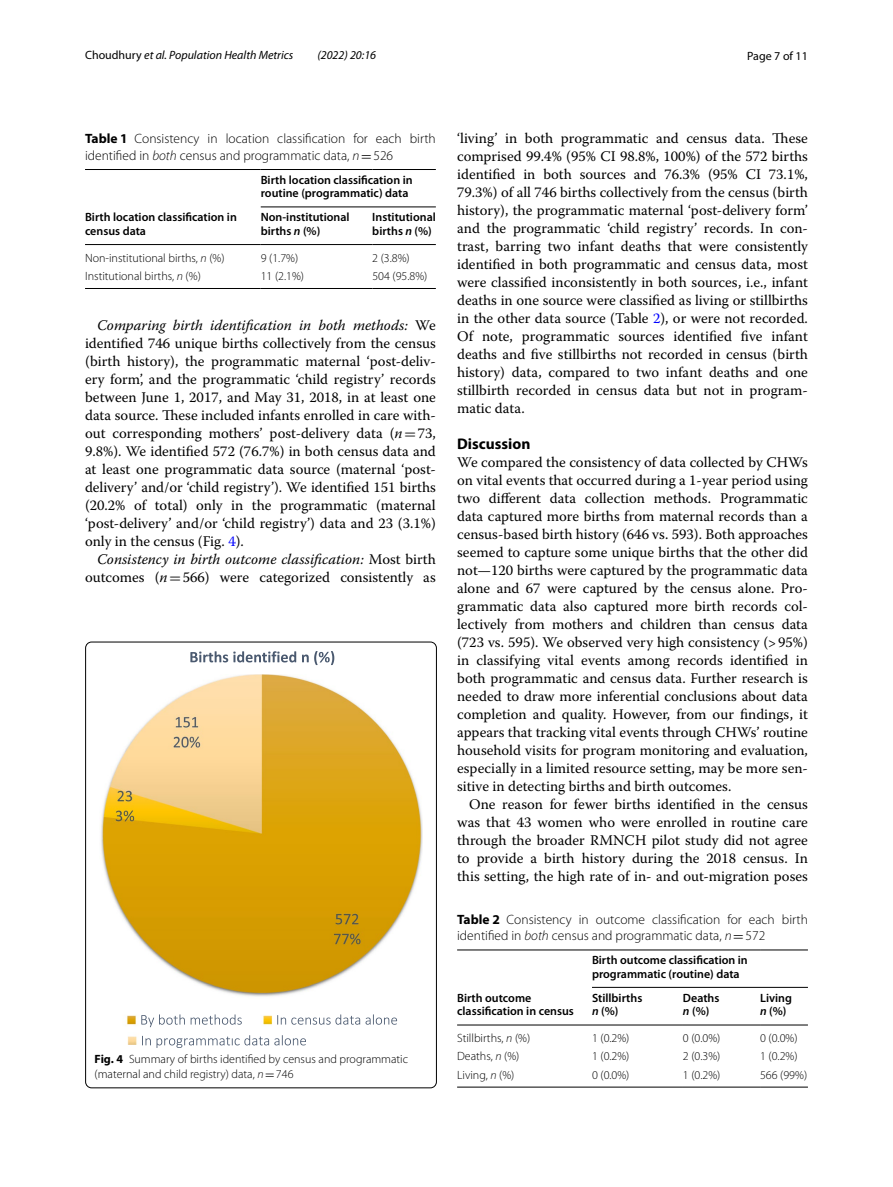
<style>
.page{position:relative;width:893px;height:1187px;background:#fff}
.page>*{position:absolute;margin:0;border:0;box-sizing:border-box;transform-origin:0 0}
.t1{font:700 15.45px "Myriad Pro";color:#000}
.t2{font:14.7px/18px "Warnock Pro";color:#000;text-align:justify}
.t3{font:300 13.5px/16.5px "Myriad Pro";color:#000}
.t4{font:300 12px/15px "Myriad Pro";color:#000}
.t5{font:600 12px/13.5px "Myriad Pro";color:#000}
.t6{font:italic 12px "Myriad Pro";color:#000}
.t7{font:12px "Myriad Pro";color:#000}
.s1{font-style:normal}
.s2{font-weight:700}
.s3{font-style:italic}
.s4{font-family:"MTSY";font-weight:400}
.s5{font-family:"MTSY"}
.s6{color:#00f}
</style>
<div class="page">
<hr style="left:85px;top:169px;width:176px;height:1px;background:#000">
<hr style="left:261px;top:169px;width:111px;height:1px;background:#000">
<hr style="left:372px;top:169px;width:64px;height:1px;background:#000">
<hr style="left:85px;top:244px;width:176px;height:1px;background:#000">
<hr style="left:261px;top:244px;width:111px;height:1px;background:#000">
<hr style="left:372px;top:244px;width:64px;height:1px;background:#000">
<hr style="left:85px;top:288px;width:176px;height:1px;background:#000">
<hr style="left:261px;top:288px;width:111px;height:1px;background:#000">
<hr style="left:372px;top:288px;width:64px;height:1px;background:#000">
<hr style="left:261px;top:207px;width:175px;height:1px;background:#000">
<img style="left:100px;top:674px;width:323px;height:370px">
<svg style="left:190px;top:651px;width:144px;height:14px"></svg>
<svg style="left:141px;top:1014px;width:101px;height:13px"></svg>
<svg style="left:277px;top:1014px;width:120px;height:10px"></svg>
<svg style="left:142px;top:1035px;width:164px;height:12px"></svg>
<div style="left:85px;top:641px;width:352px;height:446px;border:1px solid #000;border-radius:6px"></div>
<hr style="left:457px;top:949px;width:135px;height:1px;background:#000">
<hr style="left:592px;top:949px;width:91px;height:1px;background:#000">
<hr style="left:683px;top:949px;width:77px;height:1px;background:#000">
<hr style="left:760px;top:949px;width:48px;height:1px;background:#000">
<hr style="left:457px;top:1024px;width:135px;height:1px;background:#000">
<hr style="left:592px;top:1024px;width:91px;height:1px;background:#000">
<hr style="left:683px;top:1024px;width:77px;height:1px;background:#000">
<hr style="left:760px;top:1024px;width:48px;height:1px;background:#000">
<hr style="left:457px;top:1086px;width:135px;height:1px;background:#000">
<hr style="left:592px;top:1086px;width:91px;height:1px;background:#000">
<hr style="left:683px;top:1086px;width:77px;height:1px;background:#000">
<hr style="left:760px;top:1086px;width:48px;height:1px;background:#000">
<hr style="left:592px;top:987px;width:216px;height:1px;background:#000">
<p class="t6" style="left:85px;top:48px;width:210px"><span class="s1">Choudhury</span> et al. Population Health Metrics</p>
<p class="t6" style="left:317px;top:48px;width:60px">(2022) 20:16</p>
<p class="t7" style="left:747px;top:48px;width:62px">Page 7 of 11</p>
<p class="t3" style="left:85px;top:130px;width:352px"><span class="s2">Table 1</span> Consistency in location classification for each birth identified in <span class="s3">both</span> census and programmatic data, <span class="s3">n</span><span class="s4">=</span>526</p>
<p class="t5" style="left:261px;top:173px;width:153px">Birth location classification in routine (programmatic) data</p>
<p class="t5" style="left:85px;top:210px;width:153px">Birth location classification in census data</p>
<p class="t5" style="left:261px;top:210px;width:90px">Non-institutional births <span class="s3">n</span> (%)</p>
<p class="t5" style="left:372px;top:210px;width:65px">Institutional births <span class="s3">n</span> (%)</p>
<p class="t4" style="left:85px;top:250px;width:141px">Non-institutional births, <span class="s3">n</span> (%)</p>
<p class="t4" style="left:261px;top:250px;width:39px">9 (1.7%)</p>
<p class="t4" style="left:372px;top:250px;width:39px">2 (3.8%)</p>
<p class="t4" style="left:85px;top:268px;width:117px">Institutional births, <span class="s3">n</span> (%)</p>
<p class="t4" style="left:261px;top:268px;width:45px">11 (2.1%)</p>
<p class="t4" style="left:372px;top:268px;width:57px">504 (95.8%)</p>
<p class="t2" style="left:85px;top:316px;width:352px;text-indent:12px"><span class="s3">Comparing birth identification in both methods:</span> We identified 746 unique births collectively from the census (birth history), the programmatic maternal ‘post-deliv&shy;ery form’, and the programmatic ‘child registry’ records between June 1, 2017, and May 31, 2018, in at least one data source. These included infants enrolled in care with&shy;out corresponding mothers’ post-delivery data (<span class="s3">n</span><span class="s5">=</span>73, 9.8%). We identified 572 (76.7%) in both census data and at least one programmatic data source (maternal ‘post&shy;delivery’ and/or ‘child registry’). We identified 151 births (20.2% of total) only in the programmatic (maternal ‘post-delivery’ and/or ‘child registry’) data and 23 (3.1%) only in the census (Fig. <span class="s6">4</span>).</p>
<p class="t2" style="left:85px;top:550px;width:352px;text-align:right"><span class="s3">Consistency in birth outcome classification:</span> Most birth outcomes (<span class="s3">n</span><span class="s5">=</span>566) were categorized consistently as</p>
<p class="t4" style="left:95px;top:1051px;width:315px"><span class="s2">Fig. 4</span> Summary of births identified by census and programmatic (maternal and child registry) data, <span class="s3">n</span><span class="s4">=</span>746</p>
<p class="t2" style="left:457px;top:128px;width:352px">‘living’ in both programmatic and census data. These comprised 99.4% (95% CI 98.8%, 100%) of the 572 births identified in both sources and 76.3% (95% CI 73.1%, 79.3%) of all 746 births collectively from the census (birth history), the programmatic maternal ‘post-delivery form’ and the programmatic ‘child registry’ records. In con&shy;trast, barring two infant deaths that were consistently identified in both programmatic and census data, most were classified inconsistently in both sources, i.e., infant deaths in one source were classified as living or stillbirths in the other data source (Table <span class="s6">2</span>), or were not recorded.<br>Of note, programmatic sources identified five infant deaths and five stillbirths not recorded in census (birth history) data, compared to two infant deaths and one stillbirth recorded in census data but not in program&shy;matic data.</p>
<p class="t1" style="left:457px;top:433px;width:75px">Discussion</p>
<p class="t2" style="left:457px;top:452px;width:352px">We compared the consistency of data collected by CHWs on vital events that occurred during a 1-year period using two different data collection methods. Programmatic data captured more births from maternal records than a census-based birth history (646 vs. 593). Both approaches seemed to capture some unique births that the other did not—120 births were captured by the programmatic data alone and 67 were captured by the census alone. Pro&shy;grammatic data also captured more birth records col&shy;lectively from mothers and children than census data (723 vs. 595). We observed very high consistency (&gt;95%) in classifying vital events among records identified in both programmatic and census data. Further research is needed to draw more inferential conclusions about data completion and quality. However, from our findings, it appears that tracking vital events through CHWs’ routine household visits for program monitoring and evaluation, especially in a limited resource setting, may be more sen&shy;sitive in detecting births and birth outcomes.</p>
<p class="t2" style="left:457px;top:794px;width:352px;text-indent:12px">One reason for fewer births identified in the census was that 43 women who were enrolled in routine care through the broader RMNCH pilot study did not agree to provide a birth history during the 2018 census. In this setting, the high rate of in- and out-migration poses</p>
<p class="t3" style="left:457px;top:910px;width:352px"><span class="s2">Table 2</span> Consistency in outcome classification for each birth identified in <span class="s3">both</span> census and programmatic data, <span class="s3">n</span><span class="s4">=</span>572</p>
<p class="t5" style="left:592px;top:953px;width:157px">Birth outcome classification in programmatic (routine) data</p>
<p class="t5" style="left:457px;top:990px;width:118px">Birth outcome classification in census</p>
<p class="t5" style="left:592px;top:990px;width:52px">Stillbirths <span class="s3">n</span> (%)</p>
<p class="t5" style="left:683px;top:990px;width:38px">Deaths <span class="s3">n</span> (%)</p>
<p class="t5" style="left:760px;top:990px;width:33px">Living <span class="s3">n</span> (%)</p>
<p class="t4" style="left:457px;top:1030px;width:75px">Stillbirths, <span class="s3">n</span> (%)</p>
<p class="t4" style="left:592px;top:1030px;width:39px">1 (0.2%)</p>
<p class="t4" style="left:683px;top:1030px;width:39px">0 (0.0%)</p>
<p class="t4" style="left:760px;top:1030px;width:39px">0 (0.0%)</p>
<p class="t4" style="left:457px;top:1048px;width:64px">Deaths, <span class="s3">n</span> (%)</p>
<p class="t4" style="left:592px;top:1048px;width:39px">1 (0.2%)</p>
<p class="t4" style="left:683px;top:1048px;width:39px">2 (0.3%)</p>
<p class="t4" style="left:760px;top:1048px;width:39px">1 (0.2%)</p>
<p class="t4" style="left:457px;top:1067px;width:59px">Living, <span class="s3">n</span> (%)</p>
<p class="t4" style="left:592px;top:1067px;width:39px">0 (0.0%)</p>
<p class="t4" style="left:683px;top:1067px;width:39px">1 (0.2%)</p>
<p class="t4" style="left:760px;top:1067px;width:49px">566 (99%)</p>
</div>
